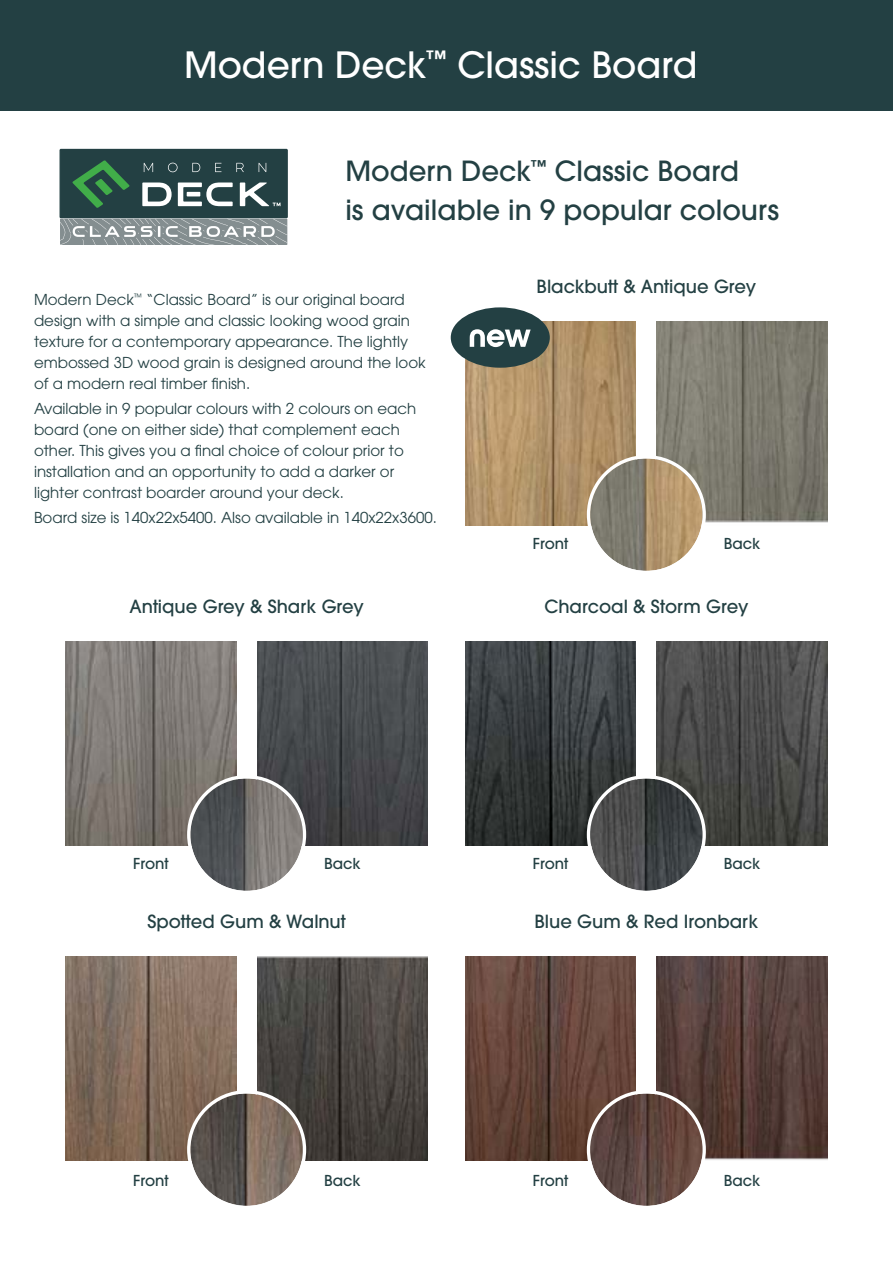
<style>
.page{position:relative;width:893px;height:1263px;background:#fff}
.page>*{position:absolute;margin:0;border:0;box-sizing:border-box;transform-origin:0 0}
.t1{font:500 36px "ITC Avant Garde Pro";color:#fff}
.t2{font:500 27.6px/39px "ITC Avant Garde Pro";color:#234043}
.t3{font:500 18px "ITC Avant Garde Pro";color:#234043}
.t4{font:15px/21px "ITC Avant Garde Pro";color:#234043}
.t5{font:500 15px "ITC Avant Garde Pro";color:#234043}
</style>
<div class="page">
<img style="left:66px;top:642px;width:170px;height:204px">
<img style="left:257px;top:642px;width:170px;height:204px">
<img style="left:190px;top:778px;width:113px;height:113px;border-radius:56px">
<div style="left:187px;top:775px;width:119px;height:119px;border:3px solid #fff;border-radius:50%"></div>
<img style="left:466px;top:642px;width:170px;height:204px">
<img style="left:657px;top:642px;width:170px;height:204px">
<img style="left:590px;top:778px;width:112px;height:113px;border-radius:56px">
<div style="left:587px;top:775px;width:119px;height:119px;border:3px solid #fff;border-radius:50%"></div>
<div style="left:0;top:0;width:893px;height:111px;background:#234043"></div>
<img style="left:466px;top:322px;width:170px;height:204px">
<img style="left:657px;top:322px;width:170px;height:204px">
<img style="left:590px;top:458px;width:112px;height:113px;border-radius:56px">
<div style="left:587px;top:455px;width:119px;height:119px;border:3px solid #fff;border-radius:50%"></div>
<img style="left:66px;top:957px;width:170px;height:204px">
<img style="left:257px;top:957px;width:170px;height:204px">
<img style="left:190px;top:1093px;width:113px;height:113px;border-radius:56px">
<div style="left:187px;top:1090px;width:119px;height:119px;border:3px solid #fff;border-radius:50%"></div>
<img style="left:466px;top:957px;width:170px;height:204px">
<img style="left:657px;top:957px;width:170px;height:204px">
<img style="left:590px;top:1093px;width:112px;height:113px;border-radius:56px">
<div style="left:587px;top:1090px;width:119px;height:119px;border:3px solid #fff;border-radius:50%"></div>
<div style="left:60px;top:149px;width:227px;height:69px;background:#234043;border-radius:2px"></div>
<div style="left:60px;top:149px;width:228px;height:69px;border:1px solid #234043;border-radius:2px"></div>
<svg style="left:72px;top:160px;width:58px;height:48px"></svg>
<svg style="left:144px;top:163px;width:9px;height:9px"></svg>
<svg style="left:168px;top:163px;width:10px;height:9px"></svg>
<svg style="left:192px;top:163px;width:8px;height:9px"></svg>
<svg style="left:215px;top:163px;width:6px;height:9px"></svg>
<svg style="left:236px;top:163px;width:8px;height:9px"></svg>
<svg style="left:259px;top:163px;width:7px;height:9px"></svg>
<svg style="left:142px;top:182px;width:30px;height:24px"></svg>
<svg style="left:178px;top:182px;width:55px;height:24px"></svg>
<svg style="left:240px;top:182px;width:40px;height:24px"></svg>
<svg style="left:60px;top:219px;width:227px;height:26px;background:#99a1a3"></svg>
<div style="left:451px;top:307px;width:99px;height:61px;background:#234043;border-radius:50%"></div>
<svg style="left:470px;top:329px;width:61px;height:18px"></svg>
<h1 class="t1" style="left:184px;top:42px;width:515px">Modern Deck<sup>™</sup> Classic Board</h1>
<h2 class="t2" style="left:345px;top:151px;width:435px">Modern Deck<sup>™</sup> Classic Board<br>is available in 9 popular colours</h2>
<p class="t4" style="left:34px;top:288px;width:393px">Modern Deck<sup>™</sup> “Classic Board” is our original board design with a simple and classic looking wood grain texture for a contemporary appearance. The lightly embossed 3D wood grain is designed around the look of a modern real timber finish.</p>
<p class="t4" style="left:34px;top:398px;width:384px">Available in 9 popular colours with 2 colours on each board (one on either side) that complement each other. This gives you a final choice of colour prior to installation and an opportunity to add a darker or lighter contrast boarder around your deck.</p>
<p class="t4" style="left:34px;top:507px;width:404px">Board size is 140x22x5400. Also available in 140x22x3600.</p>
<p class="t3" style="left:129px;top:595px;width:236px">Antique Grey &amp; Shark Grey</p>
<p class="t3" style="left:537px;top:275px;width:221px">Blackbutt &amp; Antique Grey</p>
<p class="t5" style="left:533px;top:534px;width:37px">Front</p>
<p class="t5" style="left:724px;top:534px;width:38px">Back</p>
<p class="t3" style="left:544px;top:595px;width:205px">Charcoal &amp; Storm Grey</p>
<p class="t5" style="left:133px;top:854px;width:37px">Front</p>
<p class="t5" style="left:324px;top:854px;width:38px">Back</p>
<p class="t5" style="left:533px;top:854px;width:37px">Front</p>
<p class="t5" style="left:724px;top:854px;width:38px">Back</p>
<p class="t3" style="left:147px;top:910px;width:200px">Spotted Gum &amp; Walnut</p>
<p class="t3" style="left:534px;top:910px;width:225px">Blue Gum &amp; Red Ironbark</p>
<p class="t5" style="left:133px;top:1171px;width:37px">Front</p>
<p class="t5" style="left:324px;top:1171px;width:38px">Back</p>
<p class="t5" style="left:533px;top:1171px;width:37px">Front</p>
<p class="t5" style="left:724px;top:1171px;width:38px">Back</p>
</div>
